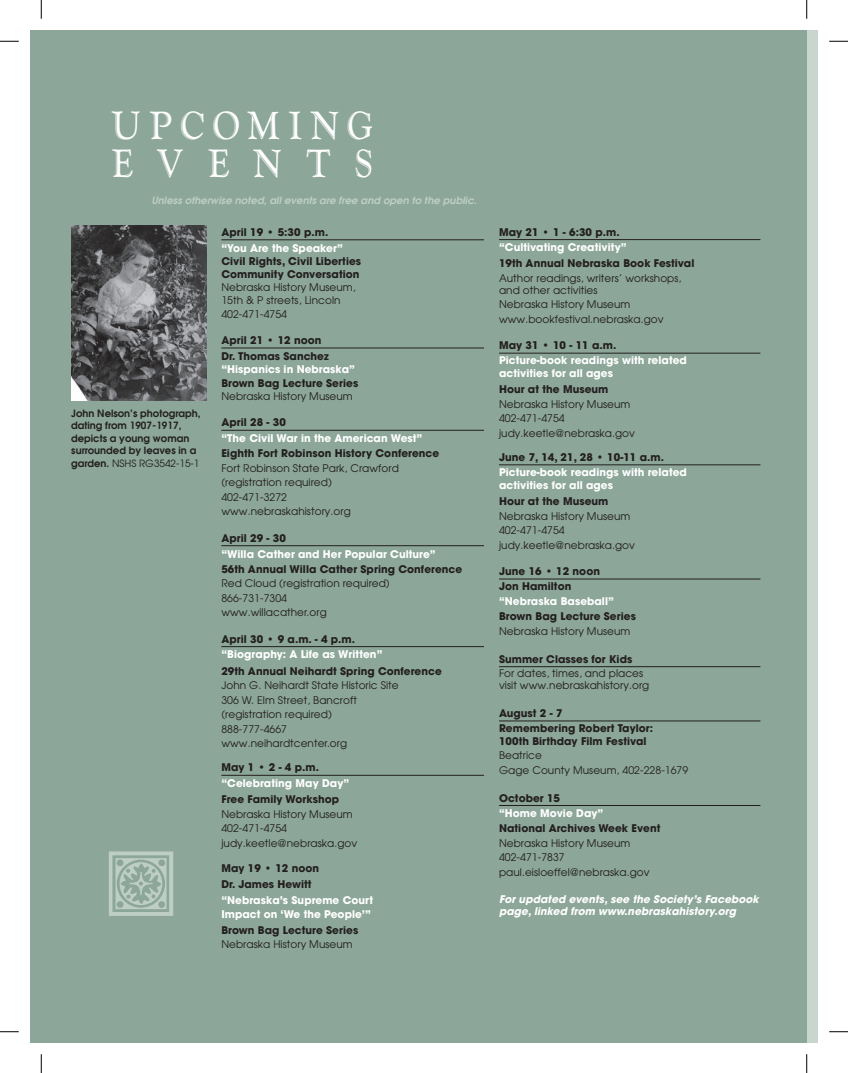
<style>
.page{position:relative;width:848px;height:1073px;background:#fff}
.page>*{position:absolute;margin:0;border:0;box-sizing:border-box;transform-origin:0 0}
.t1{font:35px/37.5px "Goudy Han DCD";letter-spacing:.26em;color:#fff;scale:.9 1}
.t2{font:10.5px/14.5px "Avant Garde";letter-spacing:.005em;color:#231f20}
.t3{font:700 10.5px/16.4px "Avant Garde";letter-spacing:.005em;color:#231f20}
.t4{font:700 10.5px/12.6px "Avant Garde";letter-spacing:.005em;color:#fff}
.t5{font:italic 700 10.5px/11.4px "Avant Garde";letter-spacing:.005em;color:#fff}
.t6{font:600 10px/12.5px "Avant Garde";color:#231f20}
.t7{font:italic 600 10px "Avant Garde";color:#becec6}
.s1{font-weight:400}
</style>
<div class="page">
<div style="left:806px;top:30px;width:12px;height:1012px;background:#c9d6d0"></div>
<div style="left:30px;top:30px;width:776px;height:1012px;background:#8ca699"></div>
<hr style="left:221px;top:239px;width:263px;height:1px;background:#231f20">
<hr style="left:221px;top:348px;width:263px;height:1px;background:#231f20">
<hr style="left:221px;top:430px;width:263px;height:1px;background:#231f20">
<hr style="left:221px;top:545px;width:263px;height:1px;background:#231f20">
<hr style="left:221px;top:646px;width:263px;height:1px;background:#231f20">
<hr style="left:221px;top:775px;width:263px;height:1px;background:#231f20">
<img style="left:71px;top:226px;width:135px;height:174px">
<svg style="left:109px;top:851px;width:64px;height:64px"></svg>
<hr style="left:499px;top:239px;width:261px;height:1px;background:#231f20">
<hr style="left:499px;top:353px;width:261px;height:1px;background:#231f20">
<hr style="left:499px;top:464px;width:261px;height:1px;background:#231f20">
<hr style="left:499px;top:579px;width:261px;height:1px;background:#231f20">
<hr style="left:499px;top:666px;width:261px;height:1px;background:#231f20">
<hr style="left:499px;top:720px;width:261px;height:1px;background:#231f20">
<hr style="left:499px;top:805px;width:261px;height:1px;background:#231f20">
<svg style="left:0;top:40px;width:19px;height:2px"></svg>
<svg style="left:829px;top:40px;width:19px;height:2px"></svg>
<svg style="left:0;top:1031px;width:19px;height:1px"></svg>
<svg style="left:829px;top:1031px;width:19px;height:1px"></svg>
<svg style="left:40px;top:0;width:2px;height:19px"></svg>
<svg style="left:40px;top:1054px;width:2px;height:18px"></svg>
<svg style="left:806px;top:0;width:1px;height:19px"></svg>
<svg style="left:806px;top:1054px;width:1px;height:18px"></svg>
<h1 class="t1" style="left:111px;top:107px;width:292px">UPCOMING<br>EVENTS</h1>
<p class="t7" style="left:151px;top:194px;width:327px">Unless otherwise noted, all events are free and open to the public.</p>
<p class="t6" style="left:71px;top:407px;width:131px">John Nelson’s photograph, dating from 1907-1917, depicts a young woman surrounded by leaves in a garden. <span class="s1">NSHS RG3542-15-1</span></p>
<p class="t3" style="left:221px;top:224px;width:108px">April 19 • 5:30 p.m.</p>
<p class="t4" style="left:221px;top:241px;width:123px">“You Are the Speaker”</p>
<p class="t3" style="left:221px;top:254px;width:141px;line-height:13.2px">Civil Rights, Civil Liberties<br>Community Conversation</p>
<p class="t2" style="left:221px;top:281px;width:136px;line-height:12.2px">Nebraska History Museum,<br>15th &amp; P streets, Lincoln</p>
<p class="t2" style="left:221px;top:307px;width:67px">402-471-4754</p>
<p class="t3" style="left:221px;top:332px;width:109px">April 21 • 12 noon<br>Dr. Thomas Sanchez</p>
<p class="t4" style="left:221px;top:363px;width:135px">“Hispanics in Nebraska”</p>
<p class="t3" style="left:221px;top:375px;width:138px">Brown Bag Lecture Series</p>
<p class="t2" style="left:221px;top:389px;width:133px">Nebraska History Museum</p>
<p class="t3" style="left:221px;top:414px;width:66px">April 28 - 30</p>
<p class="t4" style="left:221px;top:432px;width:202px">“The Civil War in the American West”</p>
<p class="t3" style="left:221px;top:445px;width:219px">Eighth Fort Robinson History Conference</p>
<p class="t2" style="left:221px;top:460px;width:179px">Fort Robinson State Park, Crawford (registration required)<br>402-471-3272 www.nebraskahistory.org</p>
<p class="t3" style="left:221px;top:529px;width:66px">April 29 - 30</p>
<p class="t4" style="left:221px;top:547px;width:216px">“Willa Cather and Her Popular Culture”</p>
<p class="t3" style="left:221px;top:560px;width:242px">56th Annual Willa Cather Spring Conference</p>
<p class="t2" style="left:221px;top:576px;width:170px">Red Cloud (registration required)<br>866-731-7304 www.willacather.org</p>
<p class="t3" style="left:221px;top:630px;width:135px">April 30 • 9 a.m. - 4 p.m.</p>
<p class="t4" style="left:221px;top:648px;width:163px">“Biography: A Life as Written”</p>
<p class="t3" style="left:221px;top:662px;width:222px">29th Annual Neihardt Spring Conference</p>
<p class="t2" style="left:221px;top:678px;width:179px">John G. Neihardt State Historic Site<br>306 W. Elm Street, Bancroft (registration required)<br>888-777-4667 www.neihardtcenter.org</p>
<p class="t3" style="left:221px;top:759px;width:99px">May 1 • 2 - 4 p.m.</p>
<p class="t4" style="left:221px;top:776px;width:129px">“Celebrating May Day”</p>
<p class="t3" style="left:221px;top:791px;width:119px">Free Family Workshop</p>
<p class="t2" style="left:221px;top:806px;width:137px">Nebraska History Museum<br>402-471-4754 judy.keetle@nebraska.gov</p>
<p class="t3" style="left:221px;top:859px;width:99px">May 19 • 12 noon<br>Dr. James Hewitt</p>
<p class="t4" style="left:221px;top:893px;width:153px;line-height:13.9px">“Nebraska’s Supreme Court<br>Impact on ‘We the People’”</p>
<p class="t3" style="left:221px;top:922px;width:138px">Brown Bag Lecture Series</p>
<p class="t2" style="left:221px;top:936px;width:133px">Nebraska History Museum</p>
<p class="t3" style="left:499px;top:223px;width:122px">May 21 • 1 - 6:30 p.m.</p>
<p class="t4" style="left:499px;top:240px;width:129px">“Cultivating Creativity”</p>
<p class="t3" style="left:499px;top:255px;width:197px">19th Annual Nebraska Book Festival</p>
<p class="t2" style="left:499px;top:272px;width:184px;line-height:12px">Author readings, writers’ workshops, and other activities</p>
<p class="t2" style="left:499px;top:297px;width:166px">Nebraska History Museum www.bookfestival.nebraska.gov</p>
<p class="t3" style="left:499px;top:337px;width:119px">May 31 • 10 - 11 a.m.</p>
<p class="t4" style="left:499px;top:354px;width:189px">Picture-book readings with related activities for all ages</p>
<p class="t3" style="left:499px;top:381px;width:111px">Hour at the Museum</p>
<p class="t2" style="left:499px;top:396px;width:137px">Nebraska History Museum<br>402-471-4754 judy.keetle@nebraska.gov</p>
<p class="t3" style="left:499px;top:449px;width:166px">June 7, 14, 21, 28 • 10-11 a.m.</p>
<p class="t4" style="left:499px;top:466px;width:189px">Picture-book readings with related activities for all ages</p>
<p class="t3" style="left:499px;top:493px;width:111px">Hour at the Museum</p>
<p class="t2" style="left:499px;top:508px;width:137px">Nebraska History Museum<br>402-471-4754 judy.keetle@nebraska.gov</p>
<p class="t3" style="left:499px;top:563px;width:102px;line-height:15.1px">June 16 • 12 noon<br>Jon Hamilton</p>
<p class="t4" style="left:499px;top:595px;width:116px">“Nebraska Baseball”</p>
<p class="t3" style="left:499px;top:608px;width:138px">Brown Bag Lecture Series</p>
<p class="t2" style="left:499px;top:623px;width:133px">Nebraska History Museum</p>
<p class="t3" style="left:499px;top:650px;width:135px">Summer Classes for Kids</p>
<p class="t2" style="left:499px;top:667px;width:152px;line-height:12px">For dates, times, and places visit www.nebraskahistory.org</p>
<p class="t3" style="left:499px;top:705px;width:155px;line-height:15.1px">August 2 - 7<br>Remembering Robert Taylor:</p>
<p class="t3" style="left:499px;top:732px;width:149px">100th Birthday Film Festival</p>
<p class="t2" style="left:499px;top:748px;width:191px">Beatrice<br>Gage County Museum, 402-228-1679</p>
<p class="t3" style="left:499px;top:789px;width:63px">October 15</p>
<p class="t4" style="left:499px;top:806px;width:106px">“Home Movie Day”</p>
<p class="t3" style="left:499px;top:820px;width:163px">National Archives Week Event</p>
<p class="t2" style="left:499px;top:835px;width:152px">Nebraska History Museum<br>402-471-7837 paul.eisloeffel@nebraska.gov</p>
<p class="t5" style="left:499px;top:893px;width:261px">For updated events, see the Society’s Facebook page, linked from www.nebraskahistory.org</p>
</div>
